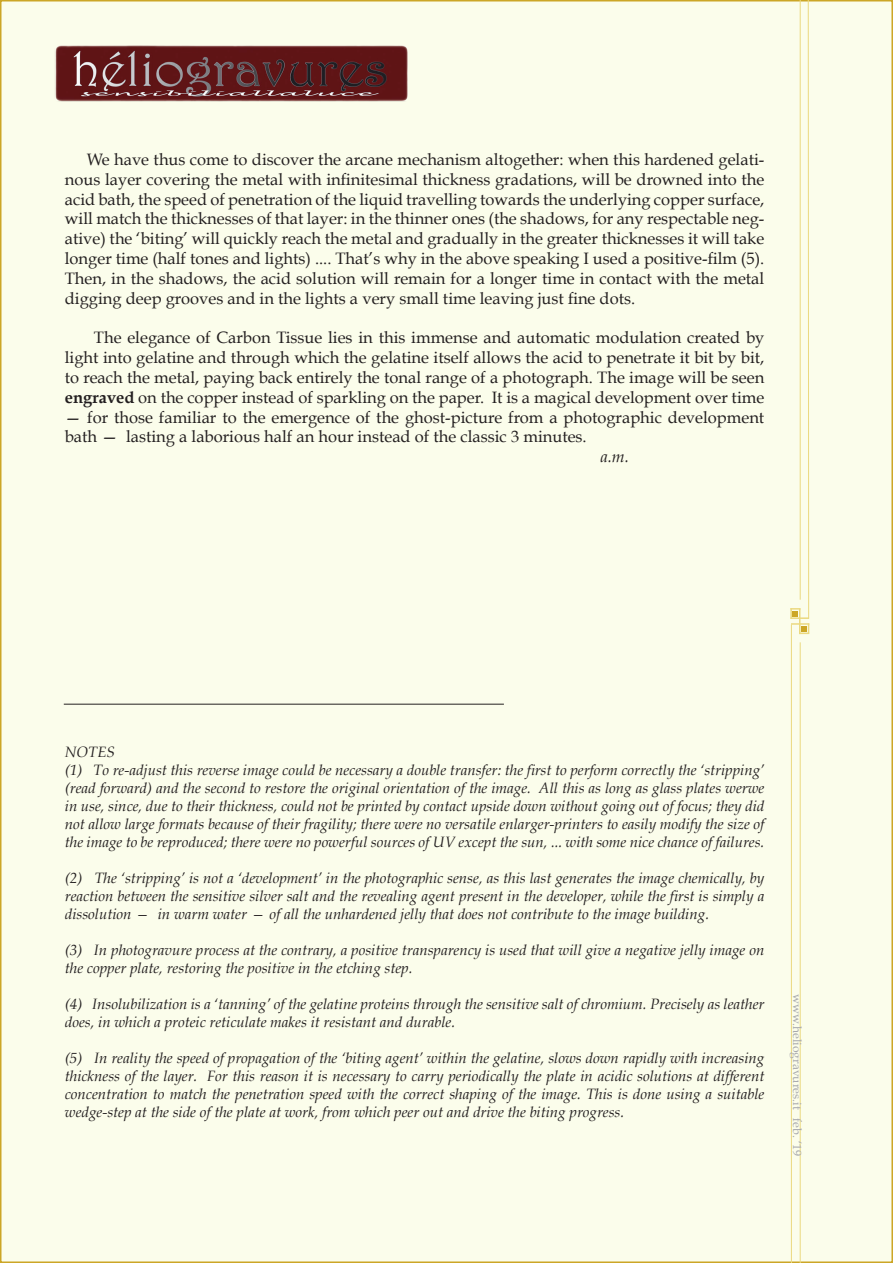
<style>
.page{position:relative;width:893px;height:1263px;background:#fff}
.page>*{position:absolute;margin:0;border:0;box-sizing:border-box;transform-origin:0 0}
.Predefinito{font:16.5px/19.8px "Book Antiqua";color:#231f20;text-align:justify}
.Predefinito-2{font:italic 16.5px "Book Antiqua";color:#231f20}
.Predefinito-3{font:italic 15px/18px "Book Antiqua";color:#231f20;text-align:justify}
.t1{font:12px "Book Antiqua";color:#a8a9ad}
.s1{font-weight:700}
</style>
<div class="page">
<div style="left:0;top:0;width:893px;height:1263px;background:#fbfdeb;border:2px solid #cca626"></div>
<hr style="left:800px;top:0;width:1px;height:600px;background:#ebd980">
<hr style="left:808px;top:0;width:1px;height:618px;background:#ebd980">
<hr style="left:800px;top:642px;width:1px;height:621px;background:#ebd980">
<hr style="left:791px;top:624px;width:1px;height:639px;background:#ebd980">
<svg style="left:790px;top:608px;width:19px;height:26px"></svg>
<img style="left:55px;top:45px;width:353px;height:57px">
<hr style="left:64px;top:704px;width:440px;height:1px;background:#231f20">
<p class="Predefinito" style="left:65px;top:150px;width:701px;text-indent:22px">We have thus come to discover the arcane mechanism altogether: when this hardened gelati&shy;nous layer covering the metal with infinitesimal thickness gradations, will be drowned into the acid bath, the speed of penetration of the liquid travelling towards the underlying copper surface, will match the thicknesses of that layer: in the thinner ones (the shadows, for any respectable neg&shy;ative) the ‘biting’ will quickly reach the metal and gradually in the greater thicknesses it will take longer time (half tones and lights) .... That’s why in the above speaking I used a positive-film (5).</p>
<p class="Predefinito" style="left:65px;top:268px;width:701px">Then, in the shadows, the acid solution will remain for a longer time in contact with the metal digging deep grooves and in the lights a very small time leaving just fine dots.</p>
<p class="Predefinito" style="left:65px;top:328px;width:701px;text-indent:29px">The elegance of Carbon Tissue lies in this immense and automatic modulation created by light into gelatine and through which the gelatine itself allows the acid to penetrate it bit by bit, to reach the metal, paying back entirely the tonal range of a photograph. The image will be seen <span class="s1">engraved</span> on the copper instead of sparkling on the paper. It is a magical development over time</p>
<p class="Predefinito" style="left:65px;top:407px;width:701px">— for those familiar to the emergence of the ghost-picture from a photographic development bath — lasting a laborious half an hour instead of the classic 3 minutes.</p>
<p class="Predefinito-2" style="left:600px;top:447px;width:30px">a.m.</p>
<p class="Predefinito-3" style="left:65px;top:743px;width:52px">NOTES</p>
<p class="Predefinito-3" style="left:65px;top:761px;width:701px">(1) To re-adjust this reverse image could be necessary a double transfer: the first to perform correctly the ‘stripping’ (read forward) and the second to restore the original orientation of the image. All this as long as glass plates werwe in use, since, due to their thickness, could not be printed by contact upside down without going out of focus; they did not allow large formats because of their fragility; there were no versatile enlarger-printers to easily modify the size of the image to be reproduced; there were no powerful sources of UV except the sun, ... with some nice chance of failures.</p>
<p class="Predefinito-3" style="left:65px;top:869px;width:701px">(2) The ‘stripping’ is not a ‘development’ in the photographic sense, as this last generates the image chemically, by reaction between the sensitive silver salt and the revealing agent present in the developer, while the first is simply a dissolution — in warm water — of all the unhardened jelly that does not contribute to the image building.</p>
<p class="Predefinito-3" style="left:65px;top:941px;width:701px">(3) In photogravure process at the contrary, a positive transparency is used that will give a negative jelly image on the copper plate, restoring the positive in the etching step.</p>
<p class="Predefinito-3" style="left:65px;top:995px;width:701px">(4) Insolubilization is a ‘tanning’ of the gelatine proteins through the sensitive salt of chromium. Precisely as leather does, in which a proteic reticulate makes it resistant and durable.</p>
<p class="Predefinito-3" style="left:65px;top:1049px;width:701px">(5) In reality the speed of propagation of the ‘biting agent’ within the gelatine, slows down rapidly with increasing thickness of the layer. For this reason it is necessary to carry periodically the plate in acidic solutions at different concentration to match the penetration speed with the correct shaping of the image. This is done using a suitable wedge-step at the side of the plate at work, from which peer out and drive the biting progress.</p>
<p class="t1" style="left:805px;top:994px;width:164px;rotate:90deg">www.heliogravures.it feb. ‘19</p>
</div>
